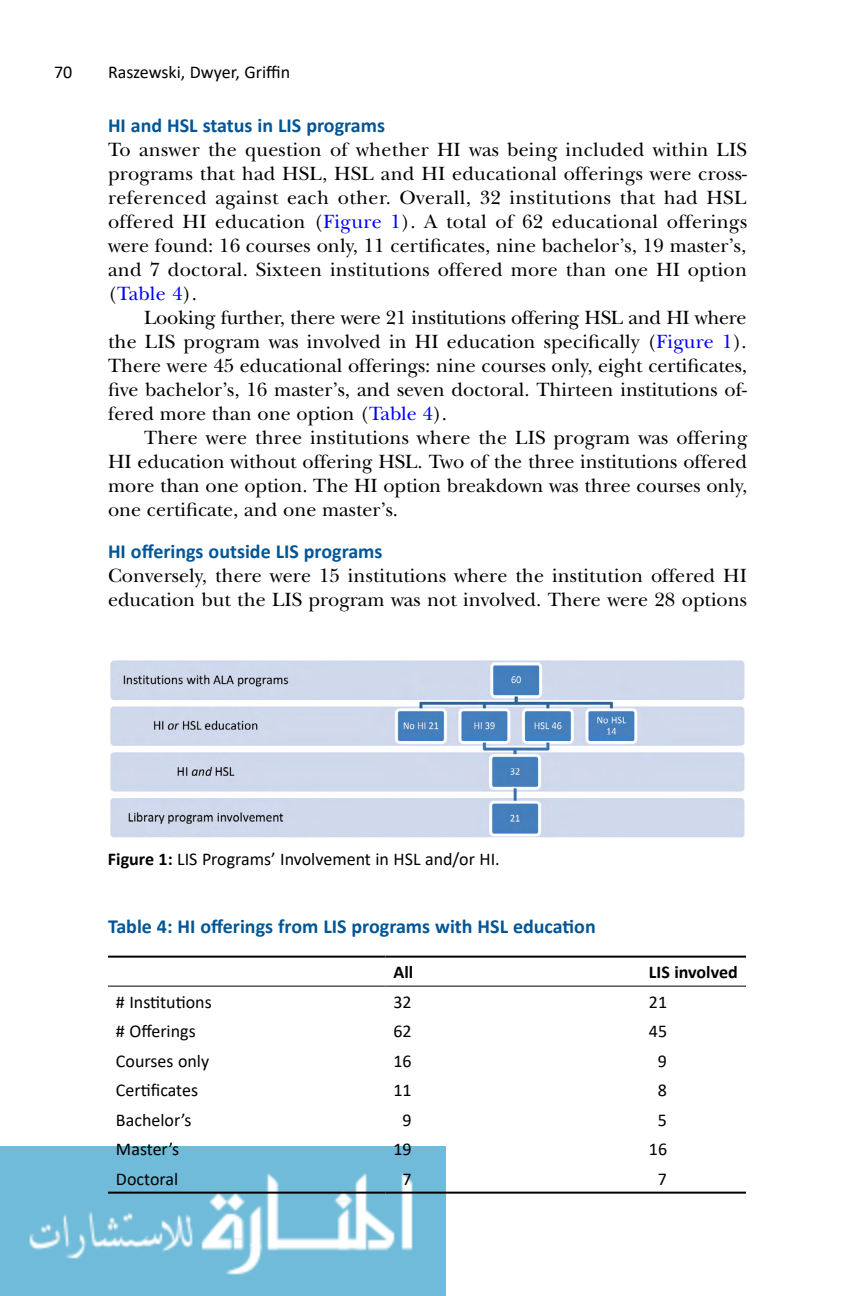
<style>
.page{position:relative;width:864px;height:1296px;background:#fff}
.page>*{position:absolute;margin:0;border:0;box-sizing:border-box;transform-origin:0 0}
.Txt{font:20px/24px "New Baskerville Std";color:#000;text-align:justify}
.TxtNI{font:20px/24px "New Baskerville Std";letter-spacing:.005em;color:#000;text-align:justify}
.TT{font:700 20px "Calibri";color:#005696}
.TB{font:18px "Calibri";color:#000}
.FigT{font:18px "Calibri";color:#000}
.TB-2{font:700 18px "Calibri";color:#000}
.s1{color:#00f}
.s2{font-weight:700}
</style>
<div class="page">
<img style="left:0;top:1146px;width:446px;height:150px">
<hr style="left:108px;top:956px;width:278px;height:2px;background:#000">
<hr style="left:386px;top:956px;width:255px;height:2px;background:#000">
<hr style="left:641px;top:956px;width:105px;height:2px;background:#000">
<hr style="left:108px;top:986px;width:278px;height:1px;background:#000">
<hr style="left:386px;top:986px;width:255px;height:1px;background:#000">
<hr style="left:641px;top:986px;width:105px;height:1px;background:#000">
<hr style="left:108px;top:1192px;width:278px;height:2px;background:#000">
<hr style="left:386px;top:1192px;width:255px;height:2px;background:#000">
<hr style="left:641px;top:1192px;width:105px;height:2px;background:#000">
<img style="left:110px;top:660px;width:635px;height:178px">
<p class="FigT" style="left:54px;top:60px;width:20px">70</p>
<p class="FigT" style="left:108px;top:60px;width:184px">Raszewski, Dwyer, Griffin</p>
<h2 class="TT" style="left:108px;top:111px;width:278px">HI and HSL status in LIS programs</h2>
<p class="TxtNI" style="left:108px;top:138px;width:641px">To answer the question of whether HI was being included within LIS programs that had HSL, HSL and HI educational offerings were cross&shy;referenced against each other. Overall, 32 institutions that had HSL offered HI education (<span class="s1">Figure 1</span>). A total of 62 educational offerings were found: 16 courses only, 11 certificates, nine bachelor’s, 19 master’s, and 7 doctoral. Sixteen institutions offered more than one HI option (<span class="s1">Table 4</span>).</p>
<p class="Txt" style="left:108px;top:306px;width:641px;text-indent:36px">Looking further, there were 21 institutions offering HSL and HI where the LIS program was involved in HI education specifically (<span class="s1">Figure 1</span>).<br>There were 45 educational offerings: nine courses only, eight certificates, five bachelor’s, 16 master’s, and seven doctoral. Thirteen institutions of&shy;fered more than one option (<span class="s1">Table 4</span>).</p>
<p class="Txt" style="left:108px;top:426px;width:641px;text-indent:36px">There were three institutions where the LIS program was offering HI education without offering HSL. Two of the three institutions offered more than one option. The HI option breakdown was three courses only, one certificate, and one master’s.</p>
<h2 class="TT" style="left:108px;top:537px;width:276px">HI offerings outside LIS programs</h2>
<p class="TxtNI" style="left:108px;top:564px;width:641px">Conversely, there were 15 institutions where the institution offered HI education but the LIS program was not involved. There were 28 options</p>
<p class="FigT" style="left:108px;top:846px;width:393px"><span class="s2">Figure 1:</span> LIS Programs’ Involvement in HSL and/or HI.</p>
<p class="TT" style="left:108px;top:912px;width:489px">Table 4: HI offerings from LIS programs with HSL education</p>
<p class="TB-2" style="left:394px;top:959px;width:21px">All</p>
<p class="TB-2" style="left:649px;top:959px;width:90px">LIS involved</p>
<p class="TB" style="left:116px;top:989px;width:97px"># Institutions</p>
<p class="TB" style="left:394px;top:989px;width:20px">32</p>
<p class="TB" style="left:649px;top:989px;width:20px">21</p>
<p class="TB" style="left:116px;top:1019px;width:81px"># Offerings</p>
<p class="TB" style="left:394px;top:1019px;width:20px">62</p>
<p class="TB" style="left:649px;top:1019px;width:20px">45</p>
<p class="TB" style="left:116px;top:1048px;width:95px">Courses only</p>
<p class="TB" style="left:394px;top:1048px;width:20px">16</p>
<p class="TB" style="left:658px;top:1048px;width:11px">9</p>
<p class="TB" style="left:116px;top:1078px;width:84px">Certificates</p>
<p class="TB" style="left:394px;top:1078px;width:20px">11</p>
<p class="TB" style="left:658px;top:1078px;width:11px">8</p>
<p class="TB" style="left:116px;top:1107px;width:77px">Bachelor’s</p>
<p class="TB" style="left:402px;top:1107px;width:11px">9</p>
<p class="TB" style="left:658px;top:1107px;width:11px">5</p>
<p class="TB" style="left:116px;top:1137px;width:65px">Master’s</p>
<p class="TB" style="left:394px;top:1137px;width:20px">19</p>
<p class="TB" style="left:649px;top:1137px;width:20px">16</p>
<p class="TB" style="left:116px;top:1166px;width:64px">Doctoral</p>
<p class="TB" style="left:402px;top:1166px;width:11px">7</p>
<p class="TB" style="left:658px;top:1166px;width:11px">7</p>
</div>
